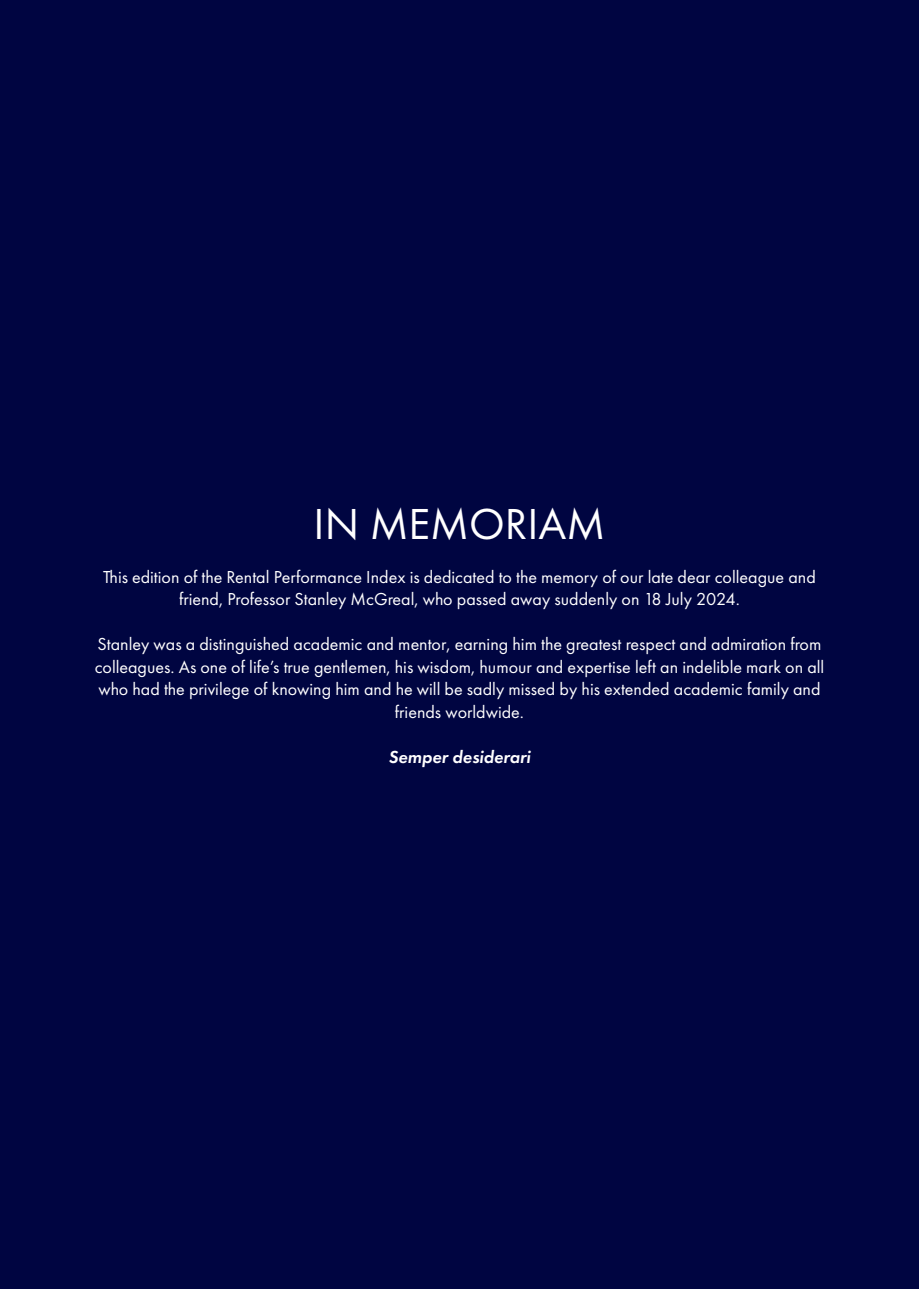
<style>
.page{position:relative;width:919px;height:1289px;background:#fff}
.page>*{position:absolute;margin:0;border:0;box-sizing:border-box;transform-origin:0 0}
.t1{font:45px "Futura PT";color:#fff}
.t2{font:18px/22.5px "Futura PT";color:#fff;text-align:center}
.t3{font:italic 600 18px "Futura PT";color:#fff}
</style>
<div class="page">
<div style="left:0;top:0;width:918px;height:1288px;background:#000541"></div>
<h1 class="t1" style="left:313px;top:497px;width:293px">IN MEMORIAM</h1>
<p class="t2" style="left:103px;top:565px;width:714px">This edition of the Rental Performance Index is dedicated to the memory of our late dear colleague and friend, Professor Stanley McGreal, who passed away suddenly on 18 July 2024.</p>
<p class="t2" style="left:95px;top:633px;width:731px">Stanley was a distinguished academic and mentor, earning him the greatest respect and admiration from colleagues. As one of life’s true gentlemen, his wisdom, humour and expertise left an indelible mark on all who had the privilege of knowing him and he will be sadly missed by his extended academic family and friends worldwide.</p>
<p class="t3" style="left:388px;top:745px;width:143px">Semper desiderari</p>
</div>
